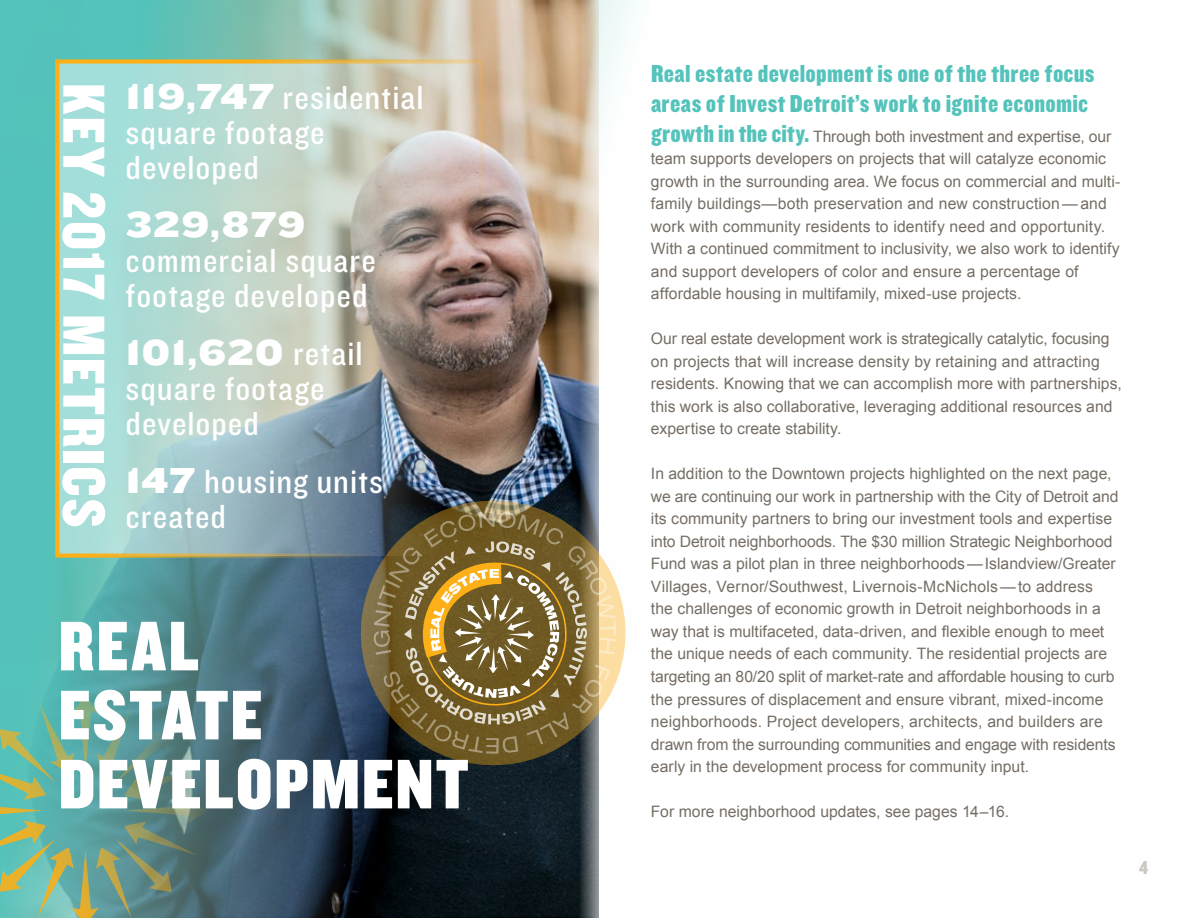
<style>
.page{position:relative;width:1188px;height:918px;background:#fff}
.page>*{position:absolute;margin:0;border:0;box-sizing:border-box;transform-origin:0 0}
.t1{font:72.9px/69px "Knockout 70 Full Welterwt";letter-spacing:.03em;color:#fff}
.t2{font:61.5px "Knockout 70 Full Welterwt";letter-spacing:.035em;color:#fff}
.t3{font:37.5px "Knockout 73 Full Heviweight";letter-spacing:.015em;color:#fff}
.t4{font:34.65px/34.7px "Knockout 30 Junior Welterwt";letter-spacing:.03em;color:#fff}
.t5{font:25.5px/30px "Knockout 70 Full Welterwt";letter-spacing:.015em;color:#54c3bb}
.t6{font:19.5px "Knockout 70 Full Welterwt";color:#cbc8c3}
.t7{font:15.75px/22.5px "Arial";color:#766e65}
.s1{font-family:"Knockout 73 Full Heviweight";font-size:37.5px}
.s2{font-family:"Knockout 30 Junior Welterwt";font-size:34.65px}
.s3{font-family:"Knockout 70 Full Welterwt";font-size:25.5px;color:#54c3bb}
</style>
<div class="page">
<img style="left:0;top:0;width:598px;height:918px">
<svg style="left:60px;top:64px;width:419px;height:489px;background:#aac0ba"></svg>
<svg style="left:0;top:696px;width:207px;height:222px;background:#679e8f"></svg>
<div style="left:55px;top:59px;width:429px;height:499px;border:4px solid #fcaf17"></div>
<svg style="left:347px;top:486px;width:279px;height:294px;background:#59636b"></svg>
<svg style="left:374px;top:511px;width:242px;height:243px;background:#887649"></svg>
<h2 class="t2" style="left:123px;top:83px;width:446px;rotate:90deg">KEY 2017 METRICS</h2>
<h3 class="t4" style="left:126px;top:79px;width:300px"><span class="s1">119,747</span> residential square footage developed</h3>
<h3 class="t3" style="left:126px;top:198px;width:182px">329,879</h3>
<h3 class="t4" style="left:126px;top:242px;width:252px">commercial square footage developed</h3>
<h3 class="t3" style="left:126px;top:326px;width:238px">101,620 <span class="s2">retail</span></h3>
<h3 class="t4" style="left:126px;top:370px;width:201px">square footage developed</h3>
<h3 class="t4" style="left:126px;top:463px;width:259px"><span class="s1">147</span> housing units created</h3>
<h1 class="t1" style="left:58px;top:610px;width:412px">REAL<br>ESTATE<br>DEVELOPMENT</h1>
<h3 class="t5" style="left:651px;top:58px;width:445px">Real estate development is one of the three focus areas of Invest Detroit’s work to ignite economic</h3>
<p class="t7" style="left:651px;top:125px;width:471px"><span class="s3">growth in the city.</span> Through both investment and expertise, our team supports developers on projects that will catalyze economic growth in the surrounding area. We focus on commercial and multi&shy;family buildings—both preservation and new construction—and work with community residents to identify need and opportunity.<br>With a continued commitment to inclusivity, we also work to identify and support developers of color and ensure a percentage of affordable housing in multifamily, mixed-use projects.</p>
<p class="t7" style="left:651px;top:328px;width:472px">Our real estate development work is strategically catalytic, focusing on projects that will increase density by retaining and attracting residents. Knowing that we can accomplish more with partnerships, this work is also collaborative, leveraging additional resources and expertise to create stability.</p>
<p class="t7" style="left:651px;top:463px;width:469px">In addition to the Downtown projects highlighted on the next page, we are continuing our work in partnership with the City of Detroit and its community partners to bring our investment tools and expertise into Detroit neighborhoods. The $30 million Strategic Neighborhood Fund was a pilot plan in three neighborhoods—Islandview/Greater Villages, Vernor/Southwest, Livernois-McNichols—to address the challenges of economic growth in Detroit neighborhoods in a way that is multifaceted, data-driven, and flexible enough to meet the unique needs of each community. The residential projects are targeting an 80/20 split of market-rate and affordable housing to curb the pressures of displacement and ensure vibrant, mixed-income neighborhoods. Project developers, architects, and builders are drawn from the surrounding communities and engage with residents early in the development process for community input.</p>
<p class="t7" style="left:651px;top:800px;width:360px">For more neighborhood updates, see pages 14–16.</p>
<p class="t6" style="left:1139px;top:855px;width:11px">4</p>
</div>
